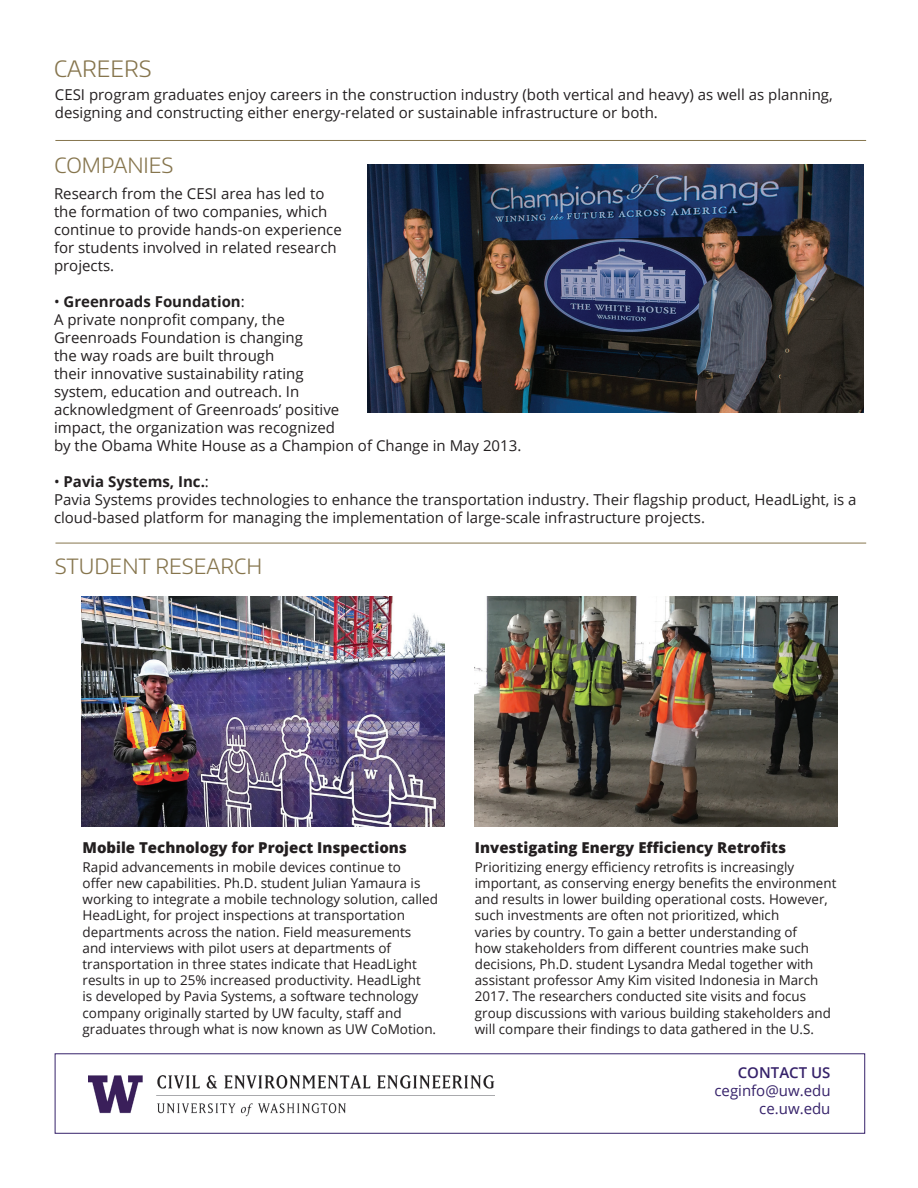
<style>
.page{position:relative;width:918px;height:1188px;background:#fff}
.page>*{position:absolute;margin:0;border:0;box-sizing:border-box;transform-origin:0 0}
.t1{font:300 22.5px "Encode Sans Normal";color:#86754d}
.t2{font:300 21px "Encode Sans Normal";color:#86754d}
.t3{font:15px/18px "Open Sans";color:#231f20}
.t4{font:800 15px "Open Sans";color:#231f20}
.t5{font:700 15px "Open Sans";color:#231f20}
.t6{font:15px/18px "Open Sans";color:#36226a;text-align:right}
.t7{font:13.5px/16.2px "Open Sans";color:#231f20}
.s1{font-weight:400}
.s2{font-weight:600}
</style>
<div class="page">
<hr style="left:55px;top:140px;width:811px;height:1px;background:#86754d">
<hr style="left:55px;top:543px;width:811px;height:1px;background:#86754d">
<img style="left:368px;top:164px;width:496px;height:249px">
<img style="left:81px;top:597px;width:363px;height:230px">
<img style="left:475px;top:597px;width:363px;height:230px">
<div style="left:55px;top:1053px;width:810px;height:81px;border:1px solid #36226a"></div>
<img style="left:89px;top:1075px;width:405px;height:42px">
<h2 class="t1" style="left:54px;top:54px;width:99px">CAREERS</h2>
<p class="t3" style="left:55px;top:85px;width:779px">CESI program graduates enjoy careers in the construction industry (both vertical and heavy) as well as planning, designing and constructing either energy-related or sustainable infrastructure or both.</p>
<h2 class="t2" style="left:55px;top:152px;width:120px">COMPANIES</h2>
<p class="t3" style="left:54px;top:184px;width:289px">Research from the CESI area has led to the formation of two companies, which continue to provide hands-on experience for students involved in related research projects.</p>
<p class="t5" style="left:54px;top:291px;width:192px"><span class="s1">•</span> Greenroads Foundation<span class="s1">:</span></p>
<p class="t3" style="left:54px;top:310px;width:232px">A private nonprofit company, the</p>
<p class="t3" style="left:54px;top:328px;width:469px">Greenroads Foundation is changing<br>the way roads are built through<br>their innovative sustainability rating<br>system, education and outreach. In<br>acknowledgment of Greenroads’ positive<br>impact, the organization was recognized<br>by the Obama White House as a Champion of Change in May 2013.</p>
<p class="t5" style="left:54px;top:471px;width:156px"><span class="s1">•</span> Pavia Systems, Inc.<span class="s1">:</span></p>
<p class="t3" style="left:54px;top:490px;width:804px">Pavia Systems provides technologies to enhance the transportation industry. Their flagship product, HeadLight, is a</p>
<p class="t3" style="left:54px;top:508px;width:653px">cloud-based platform for managing the implementation of large-scale infrastructure projects.</p>
<h2 class="t2" style="left:55px;top:553px;width:209px">STUDENT RESEARCH</h2>
<h3 class="t4" style="left:83px;top:836px;width:326px">Mobile Technology for Project Inspections</h3>
<p class="t7" style="left:83px;top:859px;width:320px">Rapid advancements in mobile devices continue to</p>
<p class="t7" style="left:83px;top:875px;width:339px">offer new capabilities. Ph.D. student Julian Yamaura is</p>
<p class="t7" style="left:83px;top:891px;width:357px">working to integrate a mobile technology solution, called</p>
<p class="t7" style="left:83px;top:907px;width:324px">HeadLight, for project inspections at transportation</p>
<p class="t7" style="left:83px;top:923px;width:330px">departments across the nation. Field measurements and interviews with pilot users at departments of</p>
<p class="t7" style="left:83px;top:956px;width:340px">transportation in three states indicate that HeadLight results in up to 25% increased productivity. HeadLight</p>
<p class="t7" style="left:83px;top:988px;width:337px">is developed by Pavia Systems, a software technology</p>
<p class="t7" style="left:83px;top:1004px;width:321px">company originally started by UW faculty, staff and</p>
<p class="t7" style="left:83px;top:1021px;width:355px">graduates through what is now known as UW CoMotion.</p>
<h3 class="t4" style="left:475px;top:836px;width:313px">Investigating Energy Efficiency Retrofits</h3>
<p class="t7" style="left:475px;top:859px;width:363px">Prioritizing energy efficiency retrofits is increasingly important, as conserving energy benefits the environment</p>
<p class="t7" style="left:475px;top:891px;width:354px">and results in lower building operational costs. However, such investments are often not prioritized, which<br>varies by country. To gain a better understanding of</p>
<p class="t7" style="left:475px;top:940px;width:340px">how stakeholders from different countries make such decisions, Ph.D. student Lysandra Medal together with</p>
<p class="t7" style="left:475px;top:972px;width:358px">assistant professor Amy Kim visited Indonesia in March<br>2017. The researchers conducted site visits and focus group discussions with various building stakeholders and</p>
<p class="t7" style="left:475px;top:1021px;width:341px">will compare their findings to data gathered in the U.S.</p>
<p class="t6" style="left:714px;top:1063px;width:118px"><span class="s2">CONTACT US </span>ceginfo@uw.edu ce.uw.edu</p>
</div>
